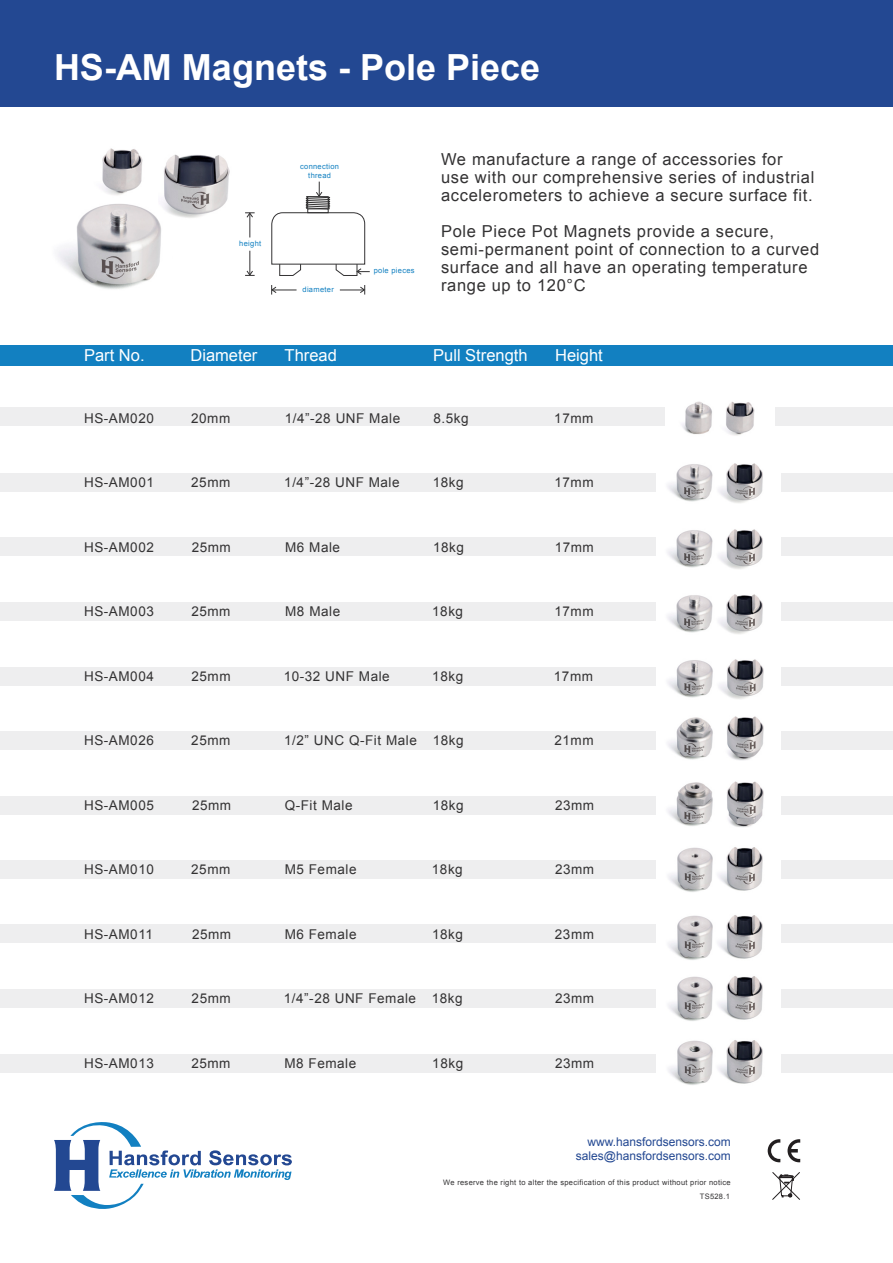
<style>
.page{position:relative;width:893px;height:1263px;background:#fff}
.page>*{position:absolute;margin:0;border:0;box-sizing:border-box;transform-origin:0 0}
.t1{font:700 36px "Arial";color:#fff}
.technical_specs_text{font:16.5px/18px "Arial";letter-spacing:.04em;color:#333233}
.area_heading{font:16.5px "Arial";color:#fff}
.technical_specs_text-2{font:13.5px "Arial";letter-spacing:.04em;color:#333233}
.contact_details{font:12px "Arial";color:#234892}
.tiny_text{font:7.5px "Arial";letter-spacing:.04em;color:#333233}
.diagram_text{font:7.5px/9px "Arial";letter-spacing:.04em;color:#1280c1;text-align:center}
</style>
<div class="page">
<div style="left:0;top:0;width:893px;height:107px;background:#234892"></div>
<svg style="left:54px;top:1122px;width:238px;height:87px"></svg>
<svg style="left:768px;top:1139px;width:12px;height:23px"></svg>
<svg style="left:787px;top:1139px;width:13px;height:23px"></svg>
<svg style="left:772px;top:1172px;width:28px;height:28px"></svg>
<img style="left:649px;top:847px;width:151px;height:45px">
<img style="left:639px;top:401px;width:156px;height:35px">
<div style="left:776px;top:408px;width:117px;height:18px;background:#eeeeef"></div>
<div style="left:0;top:408px;width:665px;height:18px;background:#eeeeef"></div>
<img style="left:649px;top:915px;width:151px;height:45px">
<div style="left:781px;top:860px;width:112px;height:18px;background:#eeeeef"></div>
<div style="left:0;top:860px;width:655px;height:18px;background:#eeeeef"></div>
<img style="left:649px;top:1040px;width:151px;height:45px">
<img style="left:655px;top:976px;width:108px;height:45px">
<img style="left:648px;top:781px;width:155px;height:46px">
<img style="left:648px;top:463px;width:154px;height:40px">
<img style="left:648px;top:716px;width:155px;height:44px">
<img style="left:655px;top:529px;width:108px;height:40px">
<img style="left:648px;top:594px;width:154px;height:40px">
<img style="left:648px;top:659px;width:155px;height:40px">
<div style="left:781px;top:473px;width:112px;height:18px;background:#eeeeef"></div>
<div style="left:0;top:473px;width:655px;height:18px;background:#eeeeef"></div>
<div style="left:781px;top:731px;width:112px;height:18px;background:#eeeeef"></div>
<div style="left:0;top:731px;width:655px;height:18px;background:#eeeeef"></div>
<div style="left:781px;top:537px;width:112px;height:19px;background:#eeeeef"></div>
<div style="left:781px;top:602px;width:112px;height:18px;background:#eeeeef"></div>
<div style="left:781px;top:667px;width:112px;height:18px;background:#eeeeef"></div>
<div style="left:781px;top:796px;width:112px;height:18px;background:#eeeeef"></div>
<div style="left:781px;top:925px;width:112px;height:18px;background:#eeeeef"></div>
<div style="left:0;top:537px;width:655px;height:19px;background:#eeeeef"></div>
<div style="left:0;top:602px;width:655px;height:18px;background:#eeeeef"></div>
<div style="left:0;top:667px;width:655px;height:18px;background:#eeeeef"></div>
<div style="left:0;top:796px;width:655px;height:18px;background:#eeeeef"></div>
<div style="left:0;top:925px;width:655px;height:18px;background:#eeeeef"></div>
<div style="left:781px;top:989px;width:112px;height:19px;background:#eeeeef"></div>
<div style="left:0;top:1054px;width:655px;height:18px;background:#eeeeef"></div>
<div style="left:0;top:989px;width:655px;height:19px;background:#eeeeef"></div>
<div style="left:781px;top:1054px;width:112px;height:18px;background:#eeeeef"></div>
<div style="left:0;top:346px;width:893px;height:20px;background:#1280c1"></div>
<img style="left:57px;top:204px;width:104px;height:85px">
<img style="left:102px;top:148px;width:41px;height:47px">
<img style="left:158px;top:154px;width:72px;height:66px">
<svg style="left:245px;top:251px;width:10px;height:25px"></svg>
<svg style="left:340px;top:285px;width:25px;height:10px"></svg>
<svg style="left:271px;top:285px;width:26px;height:10px"></svg>
<svg style="left:271px;top:182px;width:99px;height:94px"></svg>
<svg style="left:245px;top:213px;width:10px;height:24px"></svg>
<h1 class="t1" style="left:54px;top:43px;width:488px">HS-AM Magnets - Pole Piece</h1>
<p class="diagram_text" style="left:239px;top:239px;width:23px">height</p>
<p class="diagram_text" style="left:300px;top:162px;width:40px">connection thread</p>
<p class="diagram_text" style="left:303px;top:285px;width:33px">diameter</p>
<p class="diagram_text" style="left:374px;top:266px;width:42px">pole pieces</p>
<p class="technical_specs_text" style="left:441px;top:150px;width:375px">We manufacture a range of accessories for use with our comprehensive series of industrial accelerometers to achieve a secure surface fit.</p>
<p class="technical_specs_text" style="left:441px;top:222px;width:380px">Pole Piece Pot Magnets provide a secure, semi-permanent point of connection to a curved surface and all have an operating temperature range up to 120°C</p>
<p class="area_heading" style="left:84px;top:344px;width:62px">Part No.</p>
<p class="area_heading" style="left:190px;top:344px;width:68px">Diameter</p>
<p class="area_heading" style="left:285px;top:344px;width:54px">Thread</p>
<p class="area_heading" style="left:433px;top:344px;width:96px">Pull Strength</p>
<p class="area_heading" style="left:555px;top:344px;width:49px">Height</p>
<p class="technical_specs_text-2" style="left:84px;top:409px;width:71px">HS-AM020</p>
<p class="technical_specs_text-2" style="left:191px;top:409px;width:41px">20mm</p>
<p class="technical_specs_text-2" style="left:285px;top:409px;width:117px">1/4”-28 UNF Male</p>
<p class="technical_specs_text-2" style="left:433px;top:409px;width:37px">8.5kg</p>
<p class="technical_specs_text-2" style="left:554px;top:409px;width:41px">17mm</p>
<p class="technical_specs_text-2" style="left:84px;top:473px;width:71px">HS-AM001</p>
<p class="technical_specs_text-2" style="left:191px;top:473px;width:41px">25mm</p>
<p class="technical_specs_text-2" style="left:284px;top:473px;width:117px">1/4”-28 UNF Male</p>
<p class="technical_specs_text-2" style="left:433px;top:473px;width:32px">18kg</p>
<p class="technical_specs_text-2" style="left:554px;top:473px;width:41px">17mm</p>
<p class="technical_specs_text-2" style="left:84px;top:538px;width:71px">HS-AM002</p>
<p class="technical_specs_text-2" style="left:192px;top:538px;width:41px">25mm</p>
<p class="technical_specs_text-2" style="left:285px;top:538px;width:56px">M6 Male</p>
<p class="technical_specs_text-2" style="left:433px;top:538px;width:32px">18kg</p>
<p class="technical_specs_text-2" style="left:555px;top:538px;width:41px">17mm</p>
<p class="technical_specs_text-2" style="left:84px;top:602px;width:71px">HS-AM003</p>
<p class="technical_specs_text-2" style="left:191px;top:602px;width:41px">25mm</p>
<p class="technical_specs_text-2" style="left:285px;top:602px;width:56px">M8 Male</p>
<p class="technical_specs_text-2" style="left:432px;top:602px;width:32px">18kg</p>
<p class="technical_specs_text-2" style="left:554px;top:602px;width:41px">17mm</p>
<p class="technical_specs_text-2" style="left:84px;top:667px;width:71px">HS-AM004</p>
<p class="technical_specs_text-2" style="left:192px;top:667px;width:41px">25mm</p>
<p class="technical_specs_text-2" style="left:284px;top:667px;width:108px">10-32 UNF Male</p>
<p class="technical_specs_text-2" style="left:432px;top:667px;width:32px">18kg</p>
<p class="technical_specs_text-2" style="left:554px;top:667px;width:41px">17mm</p>
<p class="technical_specs_text-2" style="left:84px;top:731px;width:71px">HS-AM026</p>
<p class="technical_specs_text-2" style="left:191px;top:731px;width:41px">25mm</p>
<p class="technical_specs_text-2" style="left:284px;top:731px;width:181px">1/2” UNC Q-Fit Male 18kg</p>
<p class="technical_specs_text-2" style="left:554px;top:731px;width:41px">21mm</p>
<p class="technical_specs_text-2" style="left:84px;top:796px;width:71px">HS-AM005</p>
<p class="technical_specs_text-2" style="left:192px;top:796px;width:41px">25mm</p>
<p class="technical_specs_text-2" style="left:285px;top:796px;width:69px">Q-Fit Male</p>
<p class="technical_specs_text-2" style="left:433px;top:796px;width:32px">18kg</p>
<p class="technical_specs_text-2" style="left:555px;top:796px;width:41px">23mm</p>
<p class="technical_specs_text-2" style="left:84px;top:860px;width:71px">HS-AM010</p>
<p class="technical_specs_text-2" style="left:191px;top:860px;width:41px">25mm</p>
<p class="technical_specs_text-2" style="left:285px;top:860px;width:73px">M5 Female</p>
<p class="technical_specs_text-2" style="left:432px;top:860px;width:32px">18kg</p>
<p class="technical_specs_text-2" style="left:555px;top:860px;width:41px">23mm</p>
<p class="technical_specs_text-2" style="left:84px;top:925px;width:70px">HS-AM011</p>
<p class="technical_specs_text-2" style="left:192px;top:925px;width:41px">25mm</p>
<p class="technical_specs_text-2" style="left:285px;top:925px;width:73px">M6 Female</p>
<p class="technical_specs_text-2" style="left:432px;top:925px;width:32px">18kg</p>
<p class="technical_specs_text-2" style="left:555px;top:925px;width:41px">23mm</p>
<p class="technical_specs_text-2" style="left:84px;top:989px;width:71px">HS-AM012</p>
<p class="technical_specs_text-2" style="left:192px;top:989px;width:41px">25mm</p>
<p class="technical_specs_text-2" style="left:284px;top:989px;width:180px">1/4”-28 UNF Female 18kg</p>
<p class="technical_specs_text-2" style="left:555px;top:989px;width:41px">23mm</p>
<p class="technical_specs_text-2" style="left:84px;top:1054px;width:71px">HS-AM013</p>
<p class="technical_specs_text-2" style="left:191px;top:1054px;width:41px">25mm</p>
<p class="technical_specs_text-2" style="left:284px;top:1054px;width:73px">M8 Female</p>
<p class="technical_specs_text-2" style="left:432px;top:1054px;width:32px">18kg</p>
<p class="technical_specs_text-2" style="left:555px;top:1054px;width:41px">23mm</p>
<p class="contact_details" style="left:587px;top:1134px;width:145px">www.hansfordsensors.com</p>
<p class="contact_details" style="left:576px;top:1148px;width:156px">sales@hansfordsensors.com</p>
<p class="tiny_text" style="left:443px;top:1178px;width:289px">We reserve the right to alter the specification of this product without prior notice</p>
<p class="tiny_text" style="left:700px;top:1191px;width:32px">TS528.1</p>
</div>
